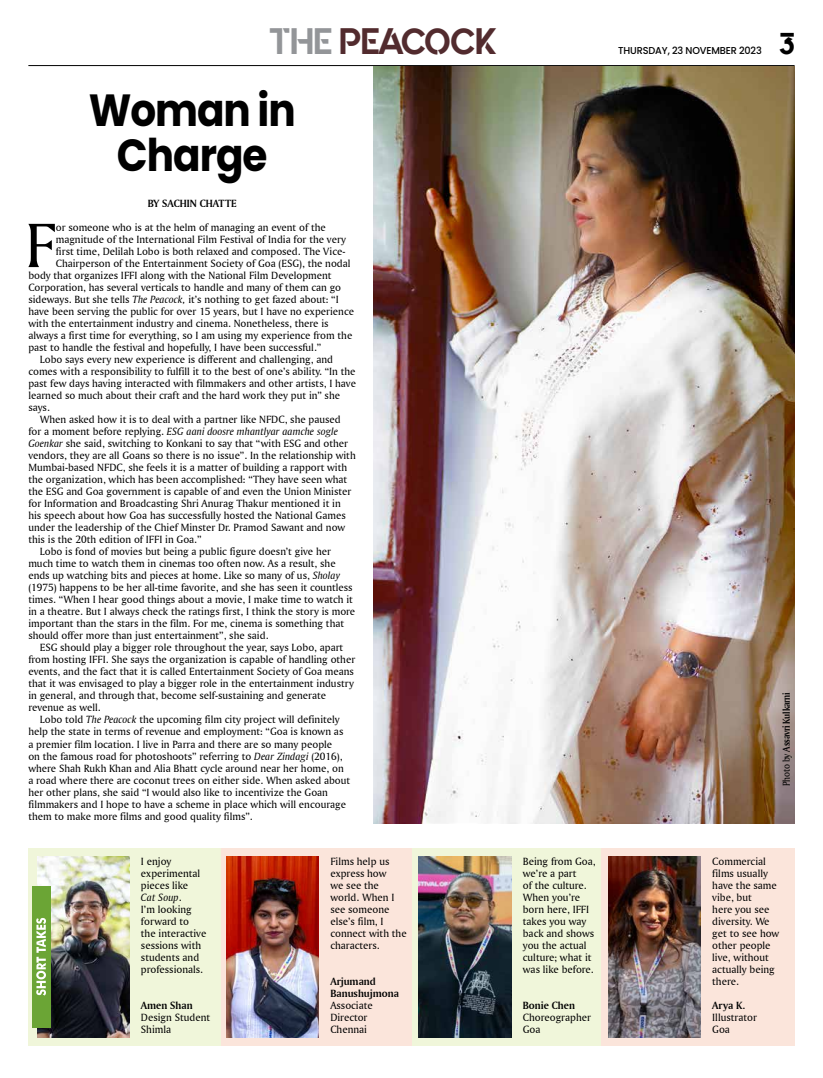
<style>
.page{position:relative;width:823px;height:1078px;background:#fff}
.page>*{position:absolute;margin:0;border:0;box-sizing:border-box;transform-origin:0 0}
.t1{font:66px "Amerigo BT Roman A";color:#000}
.t2{font:700 45px/45px "Poppins";letter-spacing:-.025em;color:#000;text-align:center;scale:.9 1}
.t3{font:36.7px "Quantify";color:#522b2e;scale:.95 1}
.t4{font:30px "Quantify";color:#000}
.t5{font:11px/12px "Amerigo BT Roman A";color:#000}
.t6{font:11px "Amerigo BT Italic A";color:#000}
.t7{font:11px/12px "Amerigo BT Bold A";color:#000}
.t8{font:10.5px "Amerigo BT Bold A";letter-spacing:-.025em;color:#000;scale:.89 1}
.t9{font:500 10px "Poppins";letter-spacing:-.015em;color:#000}
.s1{color:#939598}
.s2{font-family:"Amerigo BT Italic A"}
.s3{font-family:"Amerigo BT Roman A"}
</style>
<div class="page">
<hr style="left:28px;top:65px;width:766px;height:1px;background:#000">
<img style="left:373px;top:67px;width:421px;height:756px">
<div style="left:28px;top:848px;width:766px;height:197px;background:#f0f6da"></div>
<div style="left:220px;top:848px;width:191px;height:197px;background:#fbe5db"></div>
<div style="left:600px;top:848px;width:194px;height:197px;background:#fbe5db"></div>
<img style="left:37px;top:856px;width:92px;height:180px">
<img style="left:226px;top:856px;width:92px;height:180px">
<img style="left:608px;top:856px;width:92px;height:180px">
<img style="left:418px;top:856px;width:92px;height:180px">
<div style="left:32px;top:885px;width:18px;height:142px;background:#6ba535"></div>
<svg style="left:36px;top:918px;width:10px;height:77px"></svg>
<h3 class="t3" style="left:269px;top:20px;width:241px"><span class="s1">THE</span> PEACOCK</h3>
<h2 class="t2" style="left:89px;top:88px;width:231px">Woman in<br>Charge</h2>
<p class="t7" style="left:148px;top:197px;width:90px">BY SACHIN CHATTE</p>
<h1 class="t1" style="left:25px;top:205px;width:33px">F</h1>
<p class="t5" style="left:56px;top:221px;width:271px">or someone who is at the helm of managing an event of the</p>
<p class="t5" style="left:56px;top:233px;width:292px">magnitude of the International Film Festival of India for the very</p>
<p class="t5" style="left:56px;top:245px;width:291px">first time, Delilah Lobo is both relaxed and composed. The Vice-</p>
<p class="t5" style="left:56px;top:257px;width:296px">Chairperson of the Entertainment Society of Goa (ESG), the nodal</p>
<p class="t5" style="left:28px;top:269px;width:304px">body that organizes IFFI along with the National Film Development</p>
<p class="t5" style="left:28px;top:281px;width:314px">Corporation, has several verticals to handle and many of them can go</p>
<p class="t5" style="left:28px;top:293px;width:311px">sideways. But she tells <span class="s2">The Peacock,</span> it’s nothing to get fazed about: “I</p>
<p class="t5" style="left:28px;top:305px;width:327px">have been serving the public for over 15 years, but I have no experience</p>
<p class="t5" style="left:28px;top:317px;width:301px">with the entertainment industry and cinema. Nonetheless, there is</p>
<p class="t5" style="left:28px;top:329px;width:325px">always a first time for everything, so I am using my experience from the</p>
<p class="t5" style="left:28px;top:341px;width:294px">past to handle the festival and hopefully, I have been successful.”</p>
<p class="t5" style="left:40px;top:353px;width:294px">Lobo says every new experience is different and challenging, and</p>
<p class="t5" style="left:28px;top:365px;width:328px">comes with a responsibility to fulfill it to the best of one’s ability. “In the</p>
<p class="t5" style="left:28px;top:377px;width:329px">past few days having interacted with filmmakers and other artists, I have</p>
<p class="t5" style="left:28px;top:389px;width:313px">learned so much about their craft and the hard work they put in” she</p>
<p class="t5" style="left:28px;top:401px;width:23px">says.</p>
<p class="t5" style="left:40px;top:413px;width:302px">When asked how it is to deal with a partner like NFDC, she paused</p>
<p class="t6" style="left:28px;top:425px;width:311px"><span class="s3">for a moment before replying.</span> ESG aani doosre mhantlyar aamche sogle</p>
<p class="t5" style="left:28px;top:437px;width:321px"><span class="s2">Goenkar</span> she said, switching to Konkani to say that “with ESG and other</p>
<p class="t5" style="left:28px;top:449px;width:328px">vendors, they are all Goans so there is no issue”. In the relationship with</p>
<p class="t5" style="left:28px;top:461px;width:320px">Mumbai-based NFDC, she feels it is a matter of building a rapport with</p>
<p class="t5" style="left:28px;top:473px;width:320px">the organization, which has been accomplished: “They have seen what</p>
<p class="t5" style="left:28px;top:485px;width:324px">the ESG and Goa government is capable of and even the Union Minister</p>
<p class="t5" style="left:28px;top:497px;width:314px">for Information and Broadcasting Shri Anurag Thakur mentioned it in</p>
<p class="t5" style="left:28px;top:509px;width:319px">his speech about how Goa has successfully hosted the National Games</p>
<p class="t5" style="left:28px;top:521px;width:318px">under the leadership of the Chief Minster Dr. Pramod Sawant and now</p>
<p class="t5" style="left:28px;top:533px;width:174px">this is the 20th edition of IFFI in Goa.”</p>
<p class="t5" style="left:40px;top:545px;width:292px">Lobo is fond of movies but being a public figure doesn’t give her</p>
<p class="t5" style="left:28px;top:557px;width:308px">much time to watch them in cinemas too often now. As a result, she</p>
<p class="t5" style="left:28px;top:569px;width:313px">ends up watching bits and pieces at home. Like so many of us, <span class="s2">Sholay</span></p>
<p class="t5" style="left:28px;top:581px;width:325px">(1975) happens to be her all-time favorite, and she has seen it countless</p>
<p class="t5" style="left:28px;top:593px;width:326px">times. “When I hear good things about a movie, I make time to watch it</p>
<p class="t5" style="left:28px;top:605px;width:328px">in a theatre. But I always check the ratings first, I think the story is more</p>
<p class="t5" style="left:28px;top:617px;width:317px">important than the stars in the film. For me, cinema is something that</p>
<p class="t5" style="left:28px;top:629px;width:241px">should offer more than just entertainment”, she said.</p>
<p class="t5" style="left:40px;top:641px;width:305px">ESG should play a bigger role throughout the year, says Lobo, apart</p>
<p class="t5" style="left:28px;top:653px;width:328px">from hosting IFFI. She says the organization is capable of handling other</p>
<p class="t5" style="left:28px;top:665px;width:327px">events, and the fact that it is called Entertainment Society of Goa means</p>
<p class="t5" style="left:28px;top:677px;width:327px">that it was envisaged to play a bigger role in the entertainment industry</p>
<p class="t5" style="left:28px;top:689px;width:299px">in general, and through that, become self-sustaining and generate</p>
<p class="t5" style="left:28px;top:701px;width:74px">revenue as well.</p>
<p class="t5" style="left:40px;top:713px;width:301px">Lobo told <span class="s2">The Peacock</span> the upcoming film city project will definitely</p>
<p class="t5" style="left:28px;top:725px;width:316px">help the state in terms of revenue and employment: “Goa is known as</p>
<p class="t5" style="left:28px;top:737px;width:305px">a premier film location. I live in Parra and there are so many people</p>
<p class="t5" style="left:28px;top:749px;width:315px">on the famous road for photoshoots” referring to <span class="s2">Dear Zindagi</span> (2016),</p>
<p class="t5" style="left:28px;top:761px;width:317px">where Shah Rukh Khan and Alia Bhatt cycle around near her home, on</p>
<p class="t5" style="left:28px;top:773px;width:323px">a road where there are coconut trees on either side. When asked about</p>
<p class="t5" style="left:28px;top:785px;width:301px">her other plans, she said “I would also like to incentivize the Goan</p>
<p class="t5" style="left:28px;top:797px;width:319px">filmmakers and I hope to have a scheme in place which will encourage</p>
<p class="t5" style="left:28px;top:809px;width:226px">them to make more films and good quality films”.</p>
<p class="t5" style="left:141px;top:854px;width:61px">I enjoy experimental pieces like</p>
<p class="t6" style="left:141px;top:890px;width:42px">Cat Soup<span class="s3">.</span></p>
<p class="t5" style="left:141px;top:902px;width:67px">I’m looking forward to the interactive sessions with students and professionals.</p>
<p class="t7" style="left:141px;top:998px;width:53px">Amen Shan</p>
<p class="t5" style="left:141px;top:1011px;width:71px">Design Student<br>Shimla</p>
<p class="t5" style="left:330px;top:855px;width:78px">Films help us express how<br>we see the world. When I see someone else’s film, I connect with the characters.</p>
<p class="t7" style="left:330px;top:974px;width:70px">Arjumand<br>Banushujmona</p>
<p class="t5" style="left:330px;top:999px;width:44px">Associate<br>Director<br>Chennai</p>
<p class="t9" style="left:618px;top:45px;width:145px">THURSDAY, 23 NOVEMBER 2023</p>
<h3 class="t4" style="left:778px;top:27px;width:17px">3</h3>
<p class="t5" style="left:522px;top:855px;width:74px">Being from Goa, we’re a part<br>of the culture.<br>When you’re born here, IFFI takes you way back and shows you the actual culture; what it was like before.</p>
<p class="t7" style="left:522px;top:998px;width:54px">Bonie Chen</p>
<p class="t5" style="left:522px;top:1011px;width:69px">Choreographer<br>Goa</p>
<p class="t8" style="left:779px;top:785px;width:106px;rotate:-90deg"><span class="s3">Photo by</span> Assavri Kulkarni</p>
<p class="t5" style="left:711px;top:855px;width:69px">Commercial films usually have the same vibe, but<br>here you see diversity. We get to see how other people live, without actually being there.</p>
<p class="t7" style="left:711px;top:998px;width:34px">Arya K.</p>
<p class="t5" style="left:711px;top:1011px;width:46px">Illustrator<br>Goa</p>
</div>
